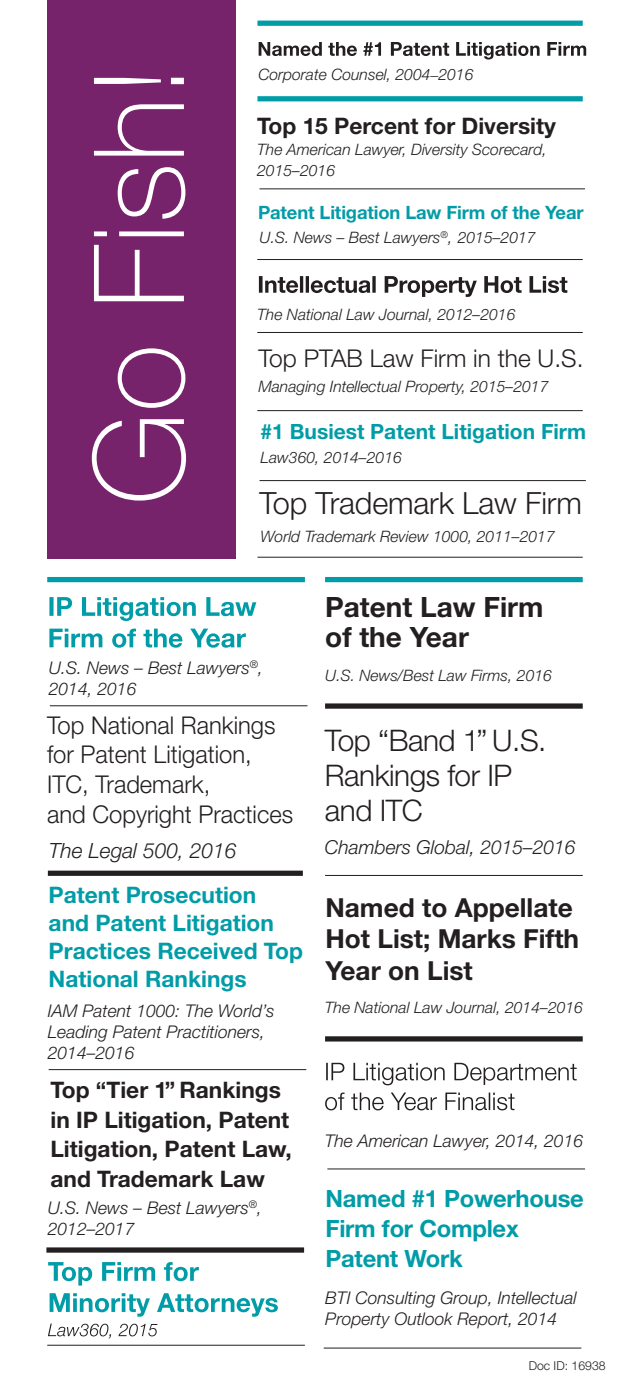
<style>
.page{position:relative;width:630px;height:1386px;background:#fff}
.page>*{position:absolute;margin:0;border:0;box-sizing:border-box;transform-origin:0 0}
.t1{font:300 30.62px "Helvetica Neue LT Std";letter-spacing:-.005em;color:#231f20}
.t2{font:300 29.75px/35px "Helvetica Neue LT Std";letter-spacing:-.015em;color:#231f20}
.t3{font:700 28px/29.8px "Helvetica Neue LT Std";color:#231f20}
.t4{font:700 26.25px/31.5px "Helvetica Neue LT Std";color:#231f20}
.t5{font:300 24.5px/29.8px "Helvetica Neue LT Std";color:#231f20}
.t6{font:700 23.8px/29.8px "Helvetica Neue LT Std";letter-spacing:-.01em;color:#009ca7}
.t7{font:700 22.75px/29.8px "Helvetica Neue LT Std";color:#231f20}
.t8{font:700 22.75px/28px "Helvetica Neue LT Std";color:#009ca7}
.t9{font:700 21px "Helvetica Neue LT Std";color:#009ca7}
.t10{font:italic 300 21px "Helvetica Neue LT Std";color:#231f20}
.t11{font:italic 300 19.25px "Helvetica Neue LT Std";color:#231f20}
.t12{font:700 18.38px "Helvetica Neue LT Std";letter-spacing:-.005em;color:#009ca7}
.t13{font:italic 300 17.5px/21px "Helvetica Neue LT Std";color:#231f20}
.t14{font:italic 300 15.75px/21px "Helvetica Neue LT Std";color:#231f20}
.t15{font:300 12.25px "Helvetica Neue LT Std";color:#231f20}
.s1{font-family:"Times LT Std";font-weight:400;font-style:normal}
</style>
<div class="page">
<div style="left:47px;top:0;width:189px;height:558px;background:#77236b"></div>
<svg style="left:92px;top:78px;width:94px;height:423px"></svg>
<div style="left:257px;top:21px;width:326px;height:5px;background:#009ca7"></div>
<div style="left:257px;top:96px;width:326px;height:5px;background:#009ca7"></div>
<hr style="left:257px;top:557px;width:326px;height:1px;background:#231f20">
<hr style="left:257px;top:259px;width:326px;height:1px;background:#231f20">
<div style="left:325px;top:1036px;width:258px;height:6px;background:#231f20"></div>
<hr style="left:50px;top:705px;width:258px;height:1px;background:#231f20">
<div style="left:47px;top:577px;width:258px;height:5px;background:#009ca7"></div>
<hr style="left:325px;top:875px;width:258px;height:1px;background:#231f20">
<div style="left:325px;top:577px;width:258px;height:5px;background:#009ca7"></div>
<div style="left:48px;top:871px;width:255px;height:5px;background:#231f20"></div>
<div style="left:325px;top:703px;width:258px;height:6px;background:#231f20"></div>
<div style="left:46px;top:1247px;width:258px;height:6px;background:#231f20"></div>
<svg style="left:325px;top:1093px;width:190px;height:17px"></svg>
<svg style="left:326px;top:1063px;width:251px;height:22px"></svg>
<hr style="left:327px;top:1169px;width:258px;height:1px;background:#231f20">
<svg style="left:48px;top:1324px;width:110px;height:15px"></svg>
<svg style="left:50px;top:1293px;width:228px;height:24px"></svg>
<svg style="left:48px;top:1262px;width:151px;height:24px"></svg>
<svg style="left:259px;top:42px;width:327px;height:18px"></svg>
<svg style="left:259px;top:276px;width:308px;height:21px"></svg>
<hr style="left:49px;top:1069px;width:257px;height:1px;background:#231f20">
<hr style="left:260px;top:188px;width:325px;height:1px;background:#231f20">
<svg style="left:49px;top:629px;width:197px;height:19px"></svg>
<svg style="left:49px;top:597px;width:207px;height:24px"></svg>
<hr style="left:257px;top:410px;width:326px;height:1px;background:#231f20">
<hr style="left:257px;top:332px;width:326px;height:1px;background:#231f20">
<hr style="left:324px;top:1348px;width:257px;height:1px;background:#231f20">
<hr style="left:260px;top:480px;width:326px;height:1px;background:#231f20">
<hr style="left:47px;top:1345px;width:258px;height:1px;background:#231f20">
<p class="t14" style="left:258px;top:64px;width:217px">Corporate Counsel, 2004<span class="s1">–</span>2016</p>
<h3 class="t7" style="left:257px;top:110px;width:300px">Top 15 Percent for Diversity</h3>
<p class="t14" style="left:257px;top:138px;width:291px">The American Lawyer, Diversity Scorecard,<br>2015–2016</p>
<p class="t12" style="left:258px;top:201px;width:327px">Patent Litigation Law Firm of the Year</p>
<p class="t14" style="left:260px;top:227px;width:278px">U.S. News – Best Lawyers<sup>®</sup>, 2015–2017</p>
<p class="t14" style="left:257px;top:303px;width:260px">The National Law Journal, 2012–2016</p>
<h3 class="t5" style="left:258px;top:342px;width:327px">Top PTAB Law Firm in the U.S.</h3>
<p class="t14" style="left:258px;top:375px;width:292px">Managing Intellectual Property, 2015–2017</p>
<h3 class="t9" style="left:261px;top:418px;width:327px">#1 Busiest Patent Litigation Firm</h3>
<p class="t14" style="left:261px;top:446px;width:143px">Law360, 2014–2016</p>
<h1 class="t1" style="left:260px;top:484px;width:324px">Top Trademark Law Firm</h1>
<p class="t14" style="left:261px;top:525px;width:296px">World Trademark Review 1000, 2011–2017</p>
<p class="t13" style="left:49px;top:657px;width:216px">U.S. News – Best Lawyers<sup>®</sup>,<br>2014, 2016</p>
<h3 class="t5" style="left:47px;top:709px;width:248px">Top National Rankings for Patent Litigation,<br>ITC, Trademark,<br>and Copyright Practices</h3>
<h3 class="t10" style="left:49px;top:838px;width:189px">The Legal 500, 2016</h3>
<h3 class="t8" style="left:49px;top:881px;width:256px">Patent Prosecution<br>and Patent Litigation<br>Practices Received Top<br>National Rankings</h3>
<p class="t13" style="left:48px;top:1000px;width:228px">IAM Patent 1000: The World’s<br>Leading Patent Practitioners,<br>2014–2016</p>
<h3 class="t7" style="left:50px;top:1074px;width:243px">Top “Tier 1” Rankings in IP Litigation, Patent<br>Litigation, Patent Law, and Trademark Law</h3>
<p class="t13" style="left:48px;top:1197px;width:216px">U.S. News – Best Lawyers<sup>®</sup>,<br>2012–2017</p>
<h3 class="t3" style="left:325px;top:592px;width:220px">Patent Law Firm of the Year</h3>
<p class="t14" style="left:325px;top:665px;width:228px">U.S. News/Best Law Firms, 2016</p>
<h2 class="t2" style="left:325px;top:722px;width:223px">Top “Band 1” U.S.<br>Rankings for IP and ITC</h2>
<p class="t11" style="left:325px;top:836px;width:252px">Chambers Global, 2015–2016</p>
<h3 class="t4" style="left:325px;top:891px;width:255px">Named to Appellate<br>Hot List; Marks Fifth<br>Year on List</h3>
<p class="t14" style="left:325px;top:997px;width:260px">The National Law Journal, 2014–2016</p>
<p class="t13" style="left:325px;top:1130px;width:260px">The American Lawyer, 2014, 2016</p>
<h3 class="t6" style="left:325px;top:1184px;width:260px">Named #1 Powerhouse<br>Firm for Complex<br>Patent Work</h3>
<p class="t13" style="left:325px;top:1287px;width:253px">BTI Consulting Group, Intellectual<br>Property Outlook Report, 2014</p>
<p class="t15" style="left:529px;top:1358px;width:78px">Doc ID: 16938</p>
</div>
